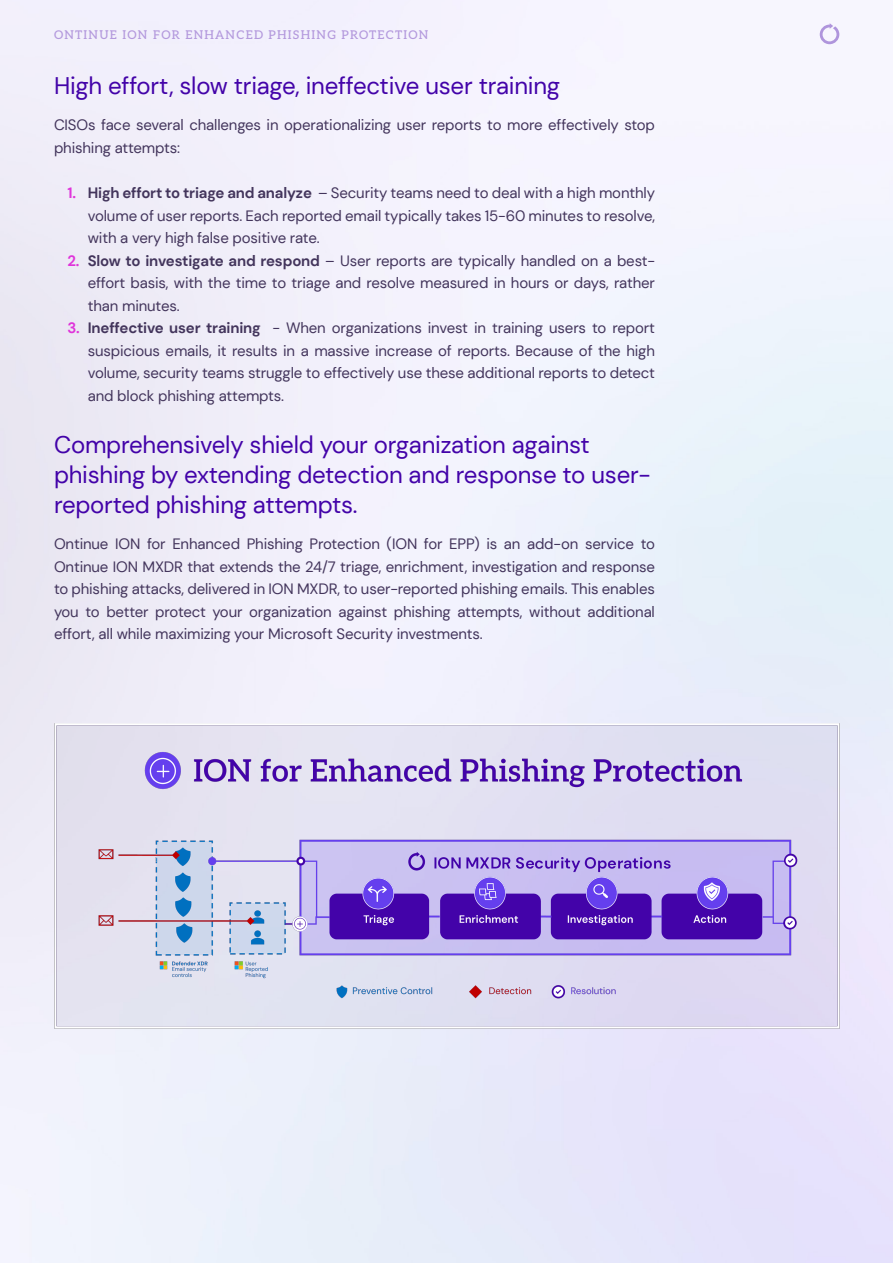
<style>
.page{position:relative;width:893px;height:1263px;background:#fff}
.page>*{position:absolute;margin:0;border:0;box-sizing:border-box;transform-origin:0 0}
.t1{font:24px/30px "DM Sans";letter-spacing:-.01em;color:#4303a9}
.Body_Copy{font:15px/22.5px "DM Sans";letter-spacing:-.01em;color:#43355c;text-align:justify}
.t2{font:500 12px "Aleo";letter-spacing:.1em;color:#b49add}
.s1{font-weight:700;color:#df34da}
.s2{font-weight:700}
</style>
<div class="page">
<svg style="left:820px;top:23px;width:19px;height:21px"></svg>
<img style="left:53px;top:722px;width:787px;height:308px">
<p class="t2" style="left:54px;top:26px;width:376px">ONTINUE ION FOR ENHANCED PHISHING PROTECTION</p>
<h2 class="t1" style="left:54px;top:71px;width:508px">High effort, slow triage, ineffective user training</h2>
<p class="Body_Copy" style="left:54px;top:114px;width:602px">CISOs face several challenges in operationalizing user reports to more effectively stop phishing attempts:</p>
<p class="Body_Copy" style="left:88px;top:181px;width:569px;text-indent:-20px"><span class="s1">1.</span> <span class="s2">High effort to triage and analyze</span> – Security teams need to deal with a high monthly volume of user reports. Each reported email typically takes 15-60 minutes to resolve, with a very high false positive rate.</p>
<p class="Body_Copy" style="left:88px;top:249px;width:569px;text-indent:-20px"><span class="s1">2.</span> <span class="s2">Slow to investigate and respond</span> – User reports are typically handled on a best&shy;effort basis, with the time to triage and resolve measured in hours or days, rather than minutes.</p>
<p class="Body_Copy" style="left:88px;top:316px;width:569px;text-indent:-20px"><span class="s1">3.</span> <span class="s2">Ineffective user training</span> - When organizations invest in training users to report suspicious emails, it results in a massive increase of reports. Because of the high volume, security teams struggle to effectively use these additional reports to detect and block phishing attempts.</p>
<h2 class="t1" style="left:54px;top:430px;width:598px">Comprehensively shield your organization against phishing by extending detection and response to user&shy;reported phishing attempts.</h2>
<p class="Body_Copy" style="left:54px;top:532px;width:602px">Ontinue ION for Enhanced Phishing Protection (ION for EPP) is an add-on service to Ontinue ION MXDR that extends the 24/7 triage, enrichment, investigation and response to phishing attacks, delivered in ION MXDR, to user-reported phishing emails. This enables you to better protect your organization against phishing attempts, without additional effort, all while maximizing your Microsoft Security investments.</p>
</div>
